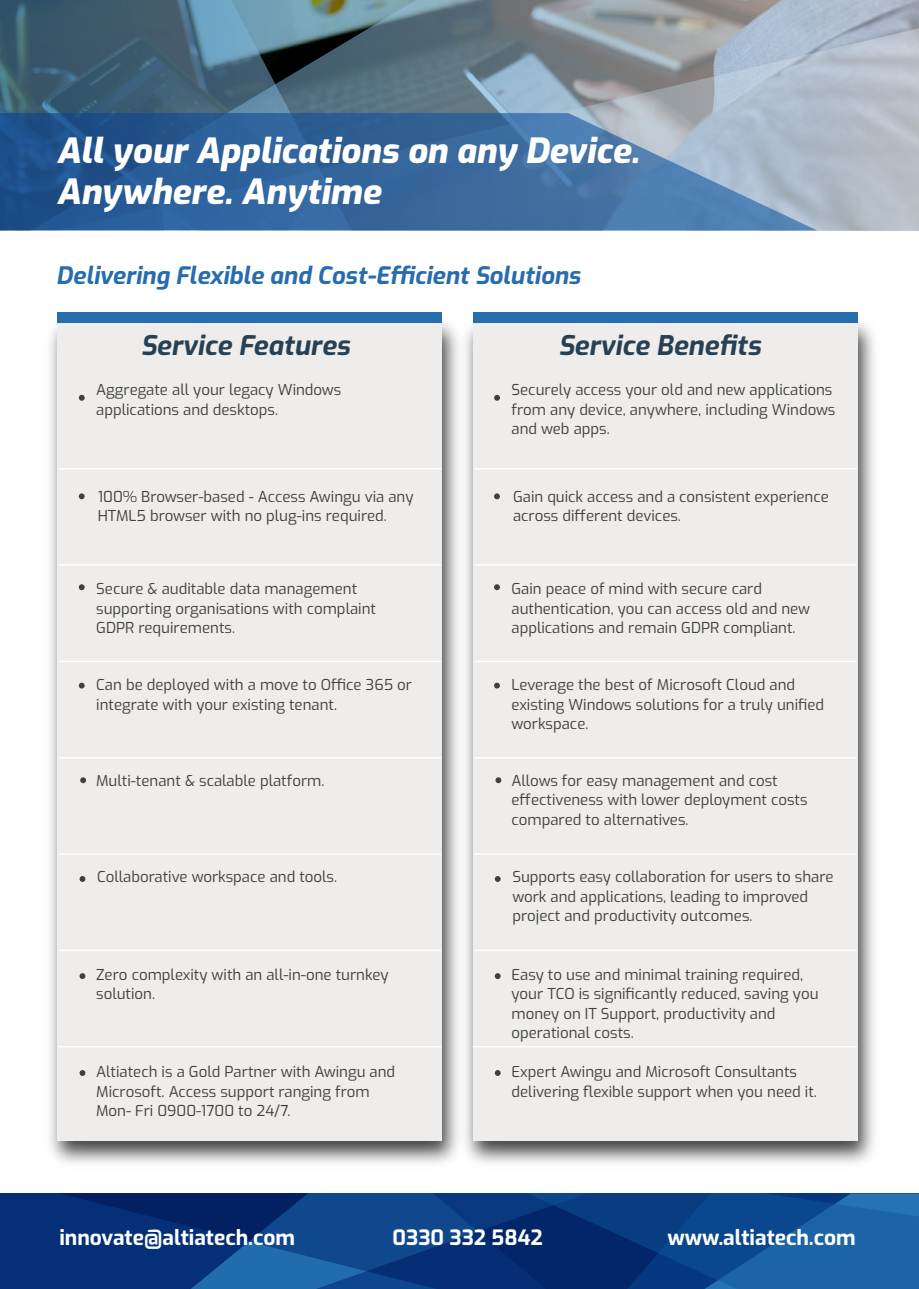
<style>
.page{position:relative;width:919px;height:1289px;background:#fff}
.page>*{position:absolute;margin:0;border:0;box-sizing:border-box;transform-origin:0 0}
.t1{font:italic 800 34.5px/40.5px "Exo";color:#fff}
.t2{font:italic 700 27px "Exo";color:#284053}
.t3{font:italic 700 24px "Exo";color:#276cae}
.t4{font:700 21px "Exo";color:#fff}
.t5{font:15px/19.5px "Exo";color:#404041}
</style>
<div class="page">
<svg style="left:374px;top:1193px;width:37px;height:95px;background:#0e4389"></svg>
<svg style="left:0;top:1193px;width:374px;height:95px;background:#0a397f"></svg>
<svg style="left:411px;top:1193px;width:507px;height:95px;background:#0d4389"></svg>
<svg style="left:0;top:0;width:918px;height:230px;background:#62819e"></svg>
<img style="left:49px;top:312px;width:405px;height:852px">
<div style="left:58px;top:322px;width:384px;height:819px;background:#eeedeb"></div>
<div style="left:58px;top:312px;width:384px;height:11px;background:#266dae"></div>
<hr style="left:58px;top:1045px;width:383px;height:2px;background:#fff">
<hr style="left:59px;top:949px;width:382px;height:2px;background:#fff">
<hr style="left:59px;top:853px;width:382px;height:1px;background:#fff">
<hr style="left:59px;top:757px;width:382px;height:1px;background:#fff">
<hr style="left:59px;top:660px;width:382px;height:2px;background:#fff">
<hr style="left:59px;top:564px;width:382px;height:2px;background:#fff">
<hr style="left:59px;top:468px;width:382px;height:1px;background:#fff">
<svg style="left:79px;top:395px;width:6px;height:6px"></svg>
<svg style="left:79px;top:493px;width:6px;height:6px"></svg>
<svg style="left:79px;top:584px;width:6px;height:6px"></svg>
<svg style="left:79px;top:682px;width:6px;height:6px"></svg>
<svg style="left:80px;top:777px;width:6px;height:6px"></svg>
<svg style="left:79px;top:876px;width:6px;height:5px"></svg>
<svg style="left:79px;top:973px;width:6px;height:6px"></svg>
<svg style="left:79px;top:1070px;width:6px;height:5px"></svg>
<img style="left:454px;top:312px;width:421px;height:852px">
<div style="left:473px;top:322px;width:384px;height:819px;background:#eeedeb"></div>
<div style="left:473px;top:312px;width:384px;height:11px;background:#266dae"></div>
<hr style="left:473px;top:1045px;width:383px;height:2px;background:#fff">
<hr style="left:474px;top:949px;width:382px;height:2px;background:#fff">
<hr style="left:474px;top:853px;width:382px;height:1px;background:#fff">
<hr style="left:474px;top:757px;width:382px;height:1px;background:#fff">
<hr style="left:474px;top:660px;width:382px;height:2px;background:#fff">
<hr style="left:474px;top:564px;width:382px;height:2px;background:#fff">
<hr style="left:474px;top:468px;width:382px;height:1px;background:#fff">
<svg style="left:494px;top:395px;width:6px;height:6px"></svg>
<svg style="left:494px;top:493px;width:6px;height:6px"></svg>
<svg style="left:494px;top:584px;width:6px;height:6px"></svg>
<svg style="left:494px;top:682px;width:6px;height:6px"></svg>
<svg style="left:495px;top:777px;width:6px;height:6px"></svg>
<svg style="left:495px;top:876px;width:5px;height:5px"></svg>
<svg style="left:495px;top:973px;width:5px;height:6px"></svg>
<svg style="left:495px;top:1070px;width:5px;height:5px"></svg>
<h1 class="t1" style="left:56px;top:128px;width:584px">All your Applications on any Device.<br>Anywhere. Anytime</h1>
<h3 class="t3" style="left:56px;top:257px;width:526px">Delivering Flexible and Cost-Efficient Solutions</h3>
<h2 class="t2" style="left:141px;top:325px;width:211px">Service Features</h2>
<h2 class="t2" style="left:558px;top:325px;width:204px">Service Benefits</h2>
<p class="t5" style="left:96px;top:379px;width:246px">Aggregate all your legacy Windows applications and desktops.</p>
<p class="t5" style="left:98px;top:485px;width:317px">100% Browser-based - Access Awingu via any<br>HTML5 browser with no plug-ins required.</p>
<p class="t5" style="left:96px;top:578px;width:281px">Secure &amp; auditable data management supporting organisations with complaint<br>GDPR requirements.</p>
<p class="t5" style="left:96px;top:674px;width:317px">Can be deployed with a move to Office 365 or integrate with your existing tenant.</p>
<p class="t5" style="left:96px;top:769px;width:230px">Multi-tenant &amp; scalable platform.</p>
<p class="t5" style="left:97px;top:866px;width:241px">Collaborative workspace and tools.</p>
<p class="t5" style="left:96px;top:963px;width:294px">Zero complexity with an all-in-one turnkey solution.</p>
<p class="t5" style="left:96px;top:1061px;width:300px">Altiatech is a Gold Partner with Awingu and<br>Microsoft. Access support ranging from<br>Mon- Fri 0900-1700 to 24/7.</p>
<p class="t5" style="left:511px;top:379px;width:325px">Securely access your old and new applications from any device, anywhere, including Windows and web apps.</p>
<p class="t5" style="left:513px;top:485px;width:317px">Gain quick access and a consistent experience across different devices.</p>
<p class="t5" style="left:511px;top:578px;width:300px">Gain peace of mind with secure card authentication, you can access old and new applications and remain GDPR compliant.</p>
<p class="t5" style="left:511px;top:674px;width:314px">Leverage the best of Microsoft Cloud and existing Windows solutions for a truly unified workspace.</p>
<p class="t5" style="left:511px;top:769px;width:297px">Allows for easy management and cost effectiveness with lower deployment costs compared to alternatives.</p>
<p class="t5" style="left:512px;top:866px;width:323px">Supports easy collaboration for users to share work and applications, leading to improved project and productivity outcomes.</p>
<p class="t5" style="left:511px;top:963px;width:308px">Easy to use and minimal training required, your TCO is significantly reduced, saving you money on IT Support, productivity and operational costs.</p>
<p class="t5" style="left:511px;top:1061px;width:307px">Expert Awingu and Microsoft Consultants delivering flexible support when you need it.</p>
<h3 class="t4" style="left:59px;top:1221px;width:237px">innovate@altiatech.com</h3>
<h3 class="t4" style="left:392px;top:1221px;width:152px">0330 332 5842</h3>
<h3 class="t4" style="left:667px;top:1221px;width:190px">www.altiatech.com</h3>
</div>
